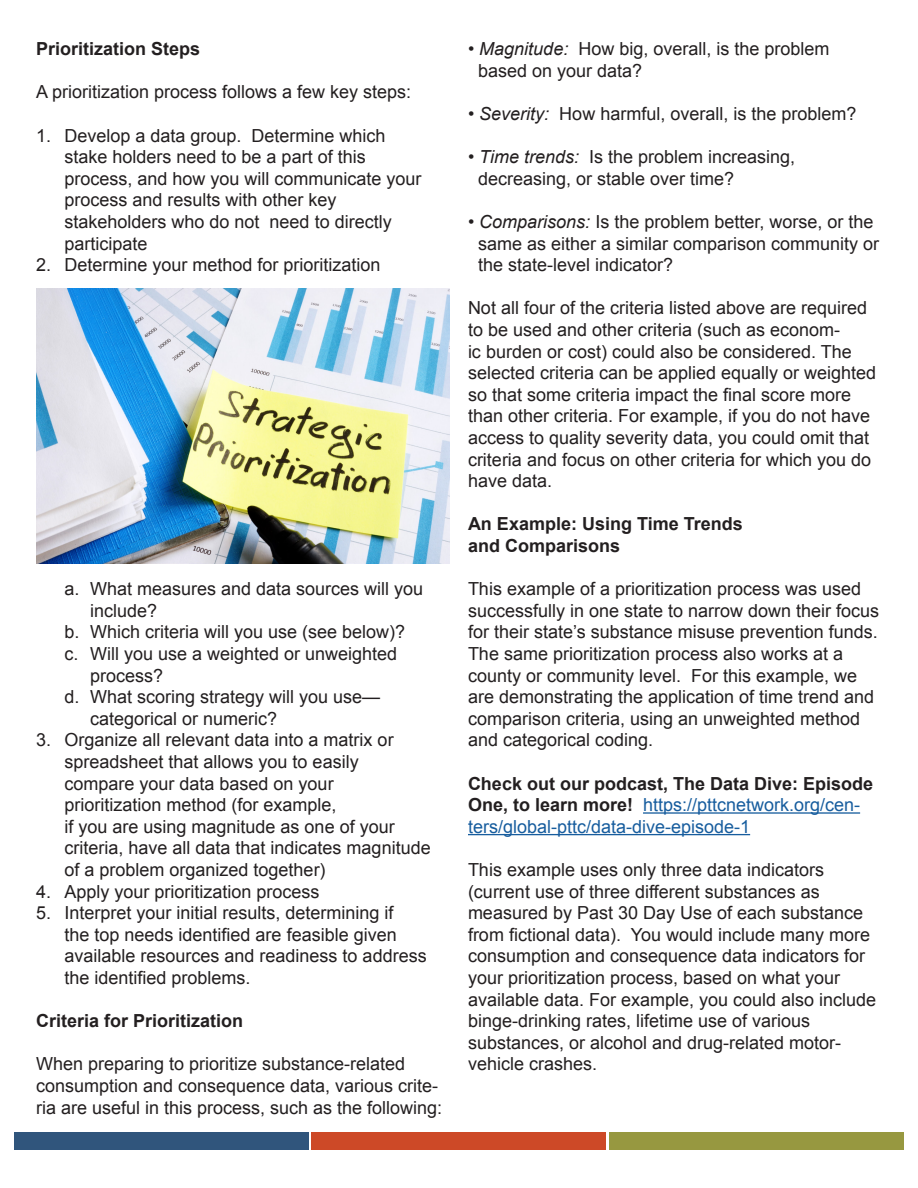
<style>
.page{position:relative;width:918px;height:1188px;background:#fff}
.page>*{position:absolute;margin:0;border:0;box-sizing:border-box;transform-origin:0 0}
.t1{font:18px/21.6px "Arial";color:#231f20}
.t2{font:18px/21.6px "Arial";color:#175d9e}
.t3{font:700 18px "Arial";color:#231f20}
.s1{font-style:italic}
.s2{font-weight:700;color:#231f20}
</style>
<div class="page">
<div style="left:14px;top:1132px;width:295px;height:18px;background:#30557c"></div>
<div style="left:312px;top:1132px;width:294px;height:18px;background:#cd4927"></div>
<div style="left:609px;top:1132px;width:295px;height:18px;background:#979840"></div>
<hr style="left:643px;top:812px;width:217px;height:2px;background:#175d9e">
<hr style="left:468px;top:834px;width:282px;height:1px;background:#175d9e">
<img style="left:36px;top:288px;width:414px;height:276px">
<p class="t3" style="left:36px;top:37px;width:166px">Prioritization Steps</p>
<p class="t1" style="left:36px;top:81px;width:377px">A prioritization process follows a few key steps:</p>
<p class="t1" style="left:65px;top:125px;width:359px;text-indent:-28px">1. Develop a data group. Determine which stake holders need to be a part of this process, and how you will communicate your process and results with other key</p>
<p class="t1" style="left:65px;top:211px;width:329px">stakeholders who do not need to directly</p>
<p class="t1" style="left:65px;top:233px;width:85px">participate</p>
<p class="t1" style="left:36px;top:254px;width:346px">2. Determine your method for prioritization</p>
<p class="t1" style="left:90px;top:578px;width:335px;text-indent:-26px">a. What measures and data sources will you include?</p>
<p class="t1" style="left:65px;top:621px;width:342px">b. Which criteria will you use (see below)?</p>
<p class="t1" style="left:65px;top:643px;width:334px">c. Will you use a weighted or unweighted</p>
<p class="t1" style="left:90px;top:665px;width:75px">process?</p>
<p class="t1" style="left:65px;top:686px;width:317px">d. What scoring strategy will you use—</p>
<p class="t1" style="left:90px;top:708px;width:189px">categorical or numeric?</p>
<p class="t1" style="left:36px;top:729px;width:359px;text-align:center">3. Organize all relevant data into a matrix or spreadsheet that allows you to easily</p>
<p class="t1" style="left:65px;top:773px;width:271px">compare your data based on your</p>
<p class="t1" style="left:65px;top:794px;width:368px">prioritization method (for example,<br>if you are using magnitude as one of your criteria, have all data that indicates magnitude of a problem organized together)</p>
<p class="t1" style="left:36px;top:881px;width:285px">4. Apply your prioritization process</p>
<p class="t1" style="left:65px;top:902px;width:364px;text-indent:-28px">5. Interpret your initial results, determining if<br>the top needs identified are feasible given available resources and readiness to address the identified problems.</p>
<p class="t3" style="left:36px;top:1009px;width:209px">Criteria for Prioritization</p>
<p class="t1" style="left:36px;top:1053px;width:371px">When preparing to prioritize substance-related</p>
<p class="t1" style="left:36px;top:1075px;width:408px">consumption and consequence data, various crite&shy;ria are useful in this process, such as the following:</p>
<p class="t1" style="left:478px;top:38px;width:353px;text-indent:-10px">• <span class="s1">Magnitude:</span> How big, overall, is the problem based on your data?</p>
<p class="t1" style="left:468px;top:103px;width:390px">• <span class="s1">Severity:</span> How harmful, overall, is the problem?</p>
<p class="t1" style="left:468px;top:146px;width:329px">• <span class="s1">Time trends:</span> Is the problem increasing,</p>
<p class="t1" style="left:478px;top:168px;width:258px">decreasing, or stable over time?</p>
<p class="t1" style="left:468px;top:211px;width:407px">• <span class="s1">Comparisons:</span> Is the problem better, worse, or the</p>
<p class="t1" style="left:478px;top:233px;width:403px">same as either a similar comparison community or</p>
<p class="t1" style="left:478px;top:254px;width:197px">the state-level indicator?</p>
<p class="t1" style="left:468px;top:297px;width:410px">Not all four of the criteria listed above are required to be used and other criteria (such as econom-<br>ic burden or cost) could also be considered. The selected criteria can be applied equally or weighted so that some criteria impact the final score more than other criteria. For example, if you do not have access to quality severity data, you could omit that criteria and focus on other criteria for which you do have data.</p>
<p class="t3" style="left:468px;top:512px;width:276px">An Example: Using Time Trends</p>
<p class="t3" style="left:468px;top:534px;width:154px">and Comparisons</p>
<p class="t1" style="left:468px;top:578px;width:413px">This example of a prioritization process was used successfully in one state to narrow down their focus for their state’s substance misuse prevention funds.<br>The same prioritization process also works at a county or community level. For this example, we are demonstrating the application of time trend and comparison criteria, using an unweighted method and categorical coding.</p>
<p class="t2" style="left:468px;top:773px;width:407px"><span class="s2">Check out our podcast, The Data Dive: Episode<br>One, to learn more!</span> https://pttcnetwork.org/cen&shy;ters/global-pttc/data-dive-episode-1</p>
<p class="t1" style="left:468px;top:859px;width:358px">This example uses only three data indicators</p>
<p class="t1" style="left:468px;top:881px;width:353px">(current use of three different substances as</p>
<p class="t1" style="left:468px;top:902px;width:410px">measured by Past 30 Day Use of each substance from fictional data). You would include many more consumption and consequence data indicators for your prioritization process, based on what your available data. For example, you could also include binge-drinking rates, lifetime use of various</p>
<p class="t1" style="left:468px;top:1032px;width:375px">substances, or alcohol and drug-related motor-</p>
<p class="t1" style="left:468px;top:1053px;width:131px">vehicle crashes.</p>
</div>
